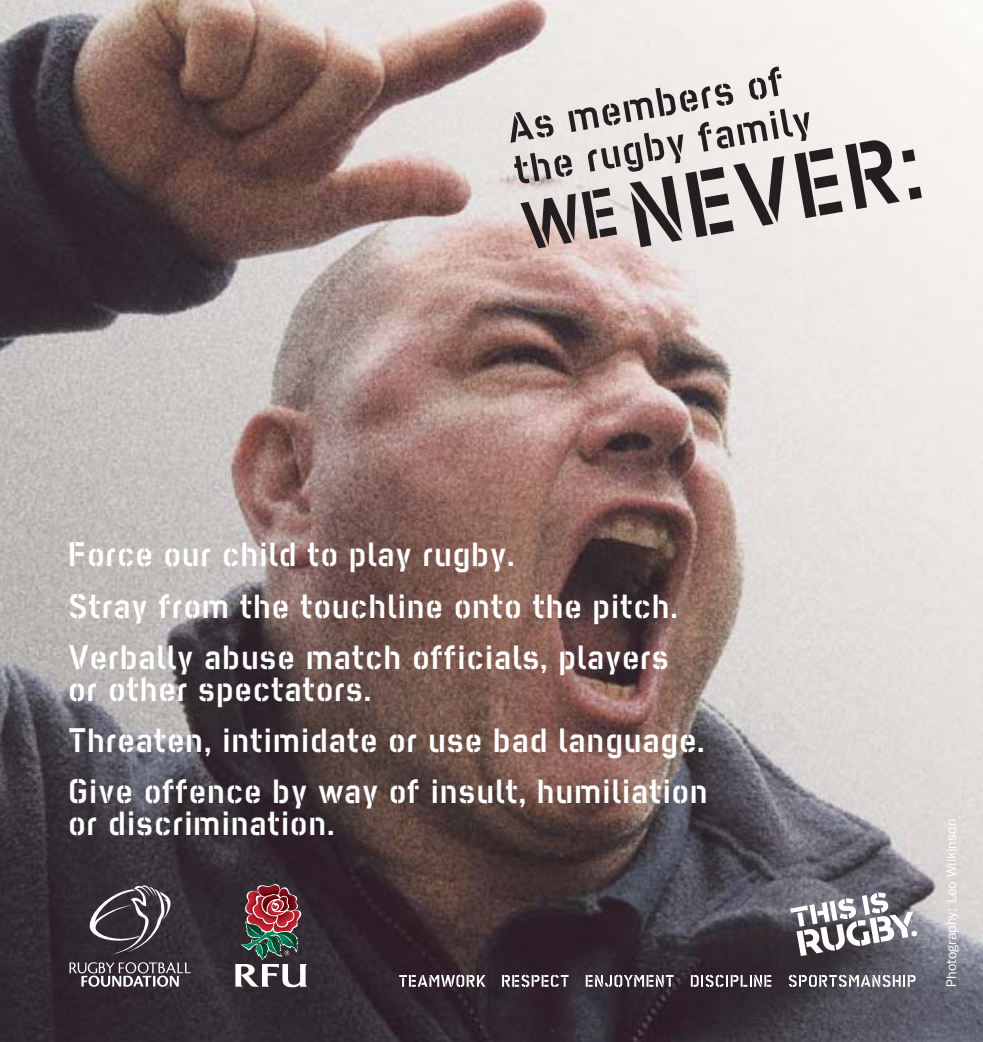
<style>
.page{position:relative;width:983px;height:1042px;background:#fff}
.page>*{position:absolute;margin:0;border:0;box-sizing:border-box;transform-origin:0 0}
.t1{font:700 105px "Regular Cargo";color:#231f20}
.t2{font:700 46.55px/42.4px "Regular Cargo";color:#231f20}
.t3{font:700 38.5px/51.4px "Regular Cargo";color:#fff}
.t4{font:14px "Franklin Gothic";color:#fff}
</style>
<div class="page">
<img style="left:0;top:0;width:982px;height:1042px">
<svg style="left:69px;top:962px;width:122px;height:24px"></svg>
<svg style="left:87px;top:885px;width:85px;height:69px"></svg>
<img style="left:235px;top:884px;width:72px;height:103px">
<svg style="left:788px;top:975px;width:127px;height:12px"></svg>
<svg style="left:585px;top:975px;width:88px;height:12px"></svg>
<svg style="left:690px;top:975px;width:81px;height:12px"></svg>
<svg style="left:399px;top:975px;width:86px;height:12px"></svg>
<svg style="left:502px;top:975px;width:66px;height:12px"></svg>
<svg style="left:790px;top:892px;width:126px;height:64px"></svg>
<p class="t2" style="left:504px;top:106px;width:304px;rotate:-10deg">As members of the rugby family</p>
<h1 class="t1" style="left:515px;top:170px;width:406px;rotate:-10deg"><sup>WE</sup>NEVER:</h1>
<p class="t3" style="left:69px;top:527px;width:611px">Force our child to play rugby.<br>Stray from the touchline onto the pitch.<br>Verbally abuse match officials, players</p>
<p class="t3" style="left:69px;top:661px;width:642px">or other spectators.<br>Threaten, intimidate or use bad language.<br>Give offence by way of insult, humiliation</p>
<p class="t3" style="left:69px;top:796px;width:268px">or discrimination.</p>
<p class="t4" style="left:946px;top:987px;width:170px;rotate:-90deg">Photography: Leo Wilkinson</p>
</div>
